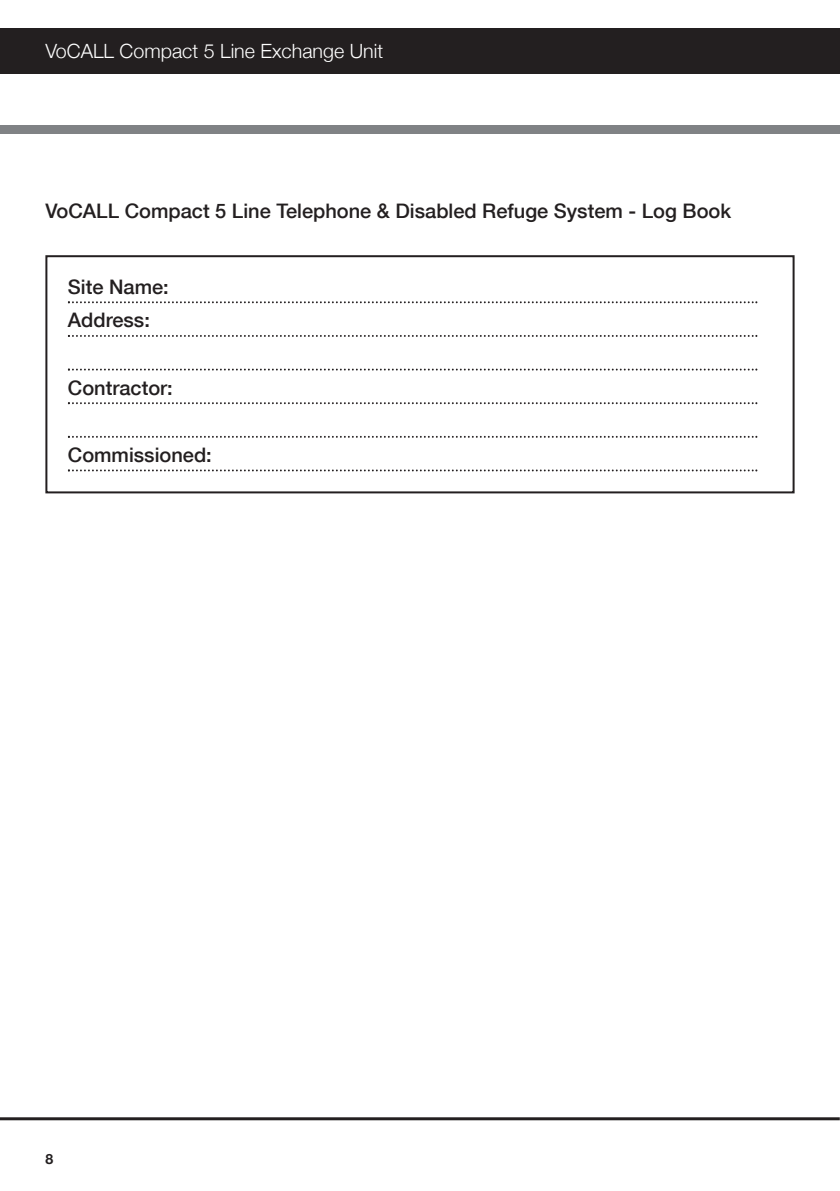
<style>
.page{position:relative;width:840px;height:1191px;background:#fff}
.page>*{position:absolute;margin:0;border:0;box-sizing:border-box;transform-origin:0 0}
.t1{font:500 20px/33.6px "Helvetica Neue";color:#231f20}
.t2{font:300 19.6px "Helvetica Neue";color:#fff}
.t3{font:700 14px "Helvetica Neue";color:#231f20}
</style>
<div class="page">
<div style="left:45px;top:255px;width:749px;height:238px;border:2px solid #231f20"></div>
<div style="left:0;top:28px;width:839px;height:46px;background:#231f20"></div>
<div style="left:0;top:125px;width:839px;height:8px;background:#808285"></div>
<hr style="left:0;top:1117px;width:839px;height:3px;background:#231f20">
<svg style="left:68px;top:301px;width:689px;height:2px"></svg>
<svg style="left:68px;top:335px;width:689px;height:2px"></svg>
<svg style="left:68px;top:368px;width:689px;height:2px"></svg>
<svg style="left:68px;top:402px;width:689px;height:2px"></svg>
<svg style="left:68px;top:436px;width:689px;height:2px"></svg>
<svg style="left:68px;top:469px;width:689px;height:2px"></svg>
<p class="t2" style="left:45px;top:39px;width:339px">VoCALL Compact 5 Line Exchange Unit</p>
<p class="t1" style="left:45px;top:193px;width:687px">VoCALL Compact 5 Line Telephone &amp; Disabled Refuge System - Log Book</p>
<p class="t1" style="left:68px;top:269px;width:102px">Site Name:<br>Address:</p>
<p class="t1" style="left:68px;top:370px;width:106px">Contractor:</p>
<p class="t1" style="left:68px;top:438px;width:145px">Commissioned:</p>
<p class="t3" style="left:45px;top:1150px;width:9px">8</p>
</div>
